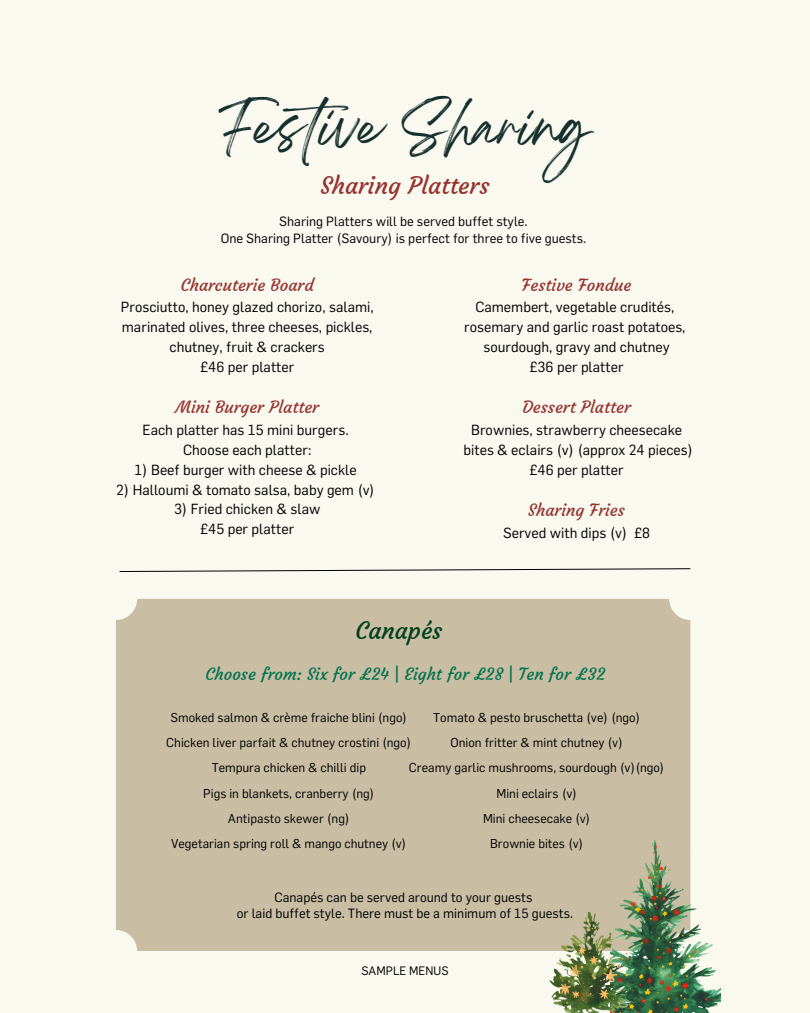
<style>
.page{position:relative;width:810px;height:1013px;background:#fff}
.page>*{position:absolute;margin:0;border:0;box-sizing:border-box;transform-origin:0 0}
.t1{font:46.8px "Breathing";color:#15302d}
.t2{font:24px "Courgette";color:#963431}
.t3{font:24px "Courgette";color:#01401d}
.t4{font:16.8px "Courgette";color:#963431}
.t5{font:16.8px "Courgette";color:#02714c}
.t6{font:14.4px/19.8px "Flama";color:#000;text-align:center}
.t7{font:13.2px/17.1px "Flama";color:#000;text-align:center}
.t8{font:12.6px "Flama";color:#000}
.t9{font:12px "Flama";color:#000}
</style>
<div class="page">
<div style="left:0;top:0;width:810px;height:1012px;background:#f9f9ef"></div>
<div style="left:116px;top:599px;width:574px;height:352px;background:#c9bea4;border-radius:21px"></div>
<svg style="left:119px;top:568px;width:572px;height:4px"></svg>
<img style="left:620px;top:833px;width:101px;height:179px">
<img style="left:550px;top:912px;width:83px;height:100px">
<h1 class="t1" style="left:218px;top:112px;width:375px">Festive Sharing</h1>
<h2 class="t7" style="left:221px;top:213px;width:367px">Sharing Platters will be served buffet style.<br>One Sharing Platter (Savoury) is perfect for three to five guests.</h2>
<h4 class="t4" style="left:181px;top:274px;width:135px">Charcuterie Board</h4>
<h4 class="t6" style="left:121px;top:297px;width:255px">Prosciutto, honey glazed chorizo, salami, marinated olives, three cheeses, pickles, chutney, fruit &amp; crackers<br>£46 per platter</h4>
<h4 class="t4" style="left:175px;top:397px;width:145px">Mini Burger Platter</h4>
<h4 class="t6" style="left:142px;top:419px;width:208px">Each platter has 15 mini burgers.<br>Choose each platter:</h4>
<h4 class="t6" style="left:134px;top:459px;width:224px">1) Beef burger with cheese &amp; pickle</h4>
<h4 class="t6" style="left:116px;top:479px;width:260px">2) Halloumi &amp; tomato salsa, baby gem (v)</h4>
<h4 class="t6" style="left:174px;top:499px;width:148px">3) Fried chicken &amp; slaw £45 per platter</h4>
<p class="t2" style="left:320px;top:170px;width:171px">Sharing Platters</p>
<p class="t4" style="left:522px;top:274px;width:111px">Festive Fondue</p>
<p class="t6" style="left:464px;top:297px;width:223px">Camembert, vegetable crudités, rosemary and garlic roast potatoes, sourdough, gravy and chutney<br>£36 per platter</p>
<p class="t4" style="left:522px;top:397px;width:110px">Dessert Platter</p>
<p class="t6" style="left:464px;top:419px;width:231px">Brownies, strawberry cheesecake bites &amp; eclairs (v) (approx 24 pieces) £46 per platter</p>
<p class="t4" style="left:528px;top:500px;width:98px">Sharing Fries</p>
<p class="t6" style="left:503px;top:522px;width:149px">Served with dips (v) £8</p>
<p class="t3" style="left:356px;top:615px;width:88px">Canapés</p>
<h3 class="t5" style="left:205px;top:663px;width:401px">Choose from: Six for £24 | Eight for £28 | Ten for £32</h3>
<p class="t8" style="left:171px;top:709px;width:238px">Smoked salmon &amp; crème fraiche blini (ngo)</p>
<p class="t8" style="left:166px;top:735px;width:247px">Chicken liver parfait &amp; chutney crostini (ngo)</p>
<p class="t8" style="left:212px;top:760px;width:156px">Tempura chicken &amp; chilli dip</p>
<p class="t8" style="left:203px;top:785px;width:173px">Pigs in blankets, cranberry (ng)</p>
<p class="t8" style="left:228px;top:810px;width:123px">Antipasto skewer (ng)</p>
<p class="t8" style="left:171px;top:836px;width:237px">Vegetarian spring roll &amp; mango chutney (v)</p>
<p class="t8" style="left:433px;top:709px;width:209px">Tomato &amp; pesto bruschetta (ve) (ngo)</p>
<h4 class="t8" style="left:451px;top:735px;width:174px">Onion fritter &amp; mint chutney (v)</h4>
<h4 class="t8" style="left:409px;top:760px;width:257px">Creamy garlic mushrooms, sourdough (v)(ngo)</h4>
<h4 class="t8" style="left:497px;top:785px;width:82px">Mini eclairs (v)</h4>
<h2 class="t8" style="left:483px;top:810px;width:109px">Mini cheesecake (v)</h2>
<p class="t8" style="left:490px;top:836px;width:95px">Brownie bites (v)</p>
<p class="t7" style="left:237px;top:889px;width:338px;line-height:15.3px">Canapés can be served around to your guests<br>or laid buffet style. There must be a minimum of 15 guests.</p>
<h4 class="t9" style="left:361px;top:963px;width:89px">SAMPLE MENUS</h4>
</div>
